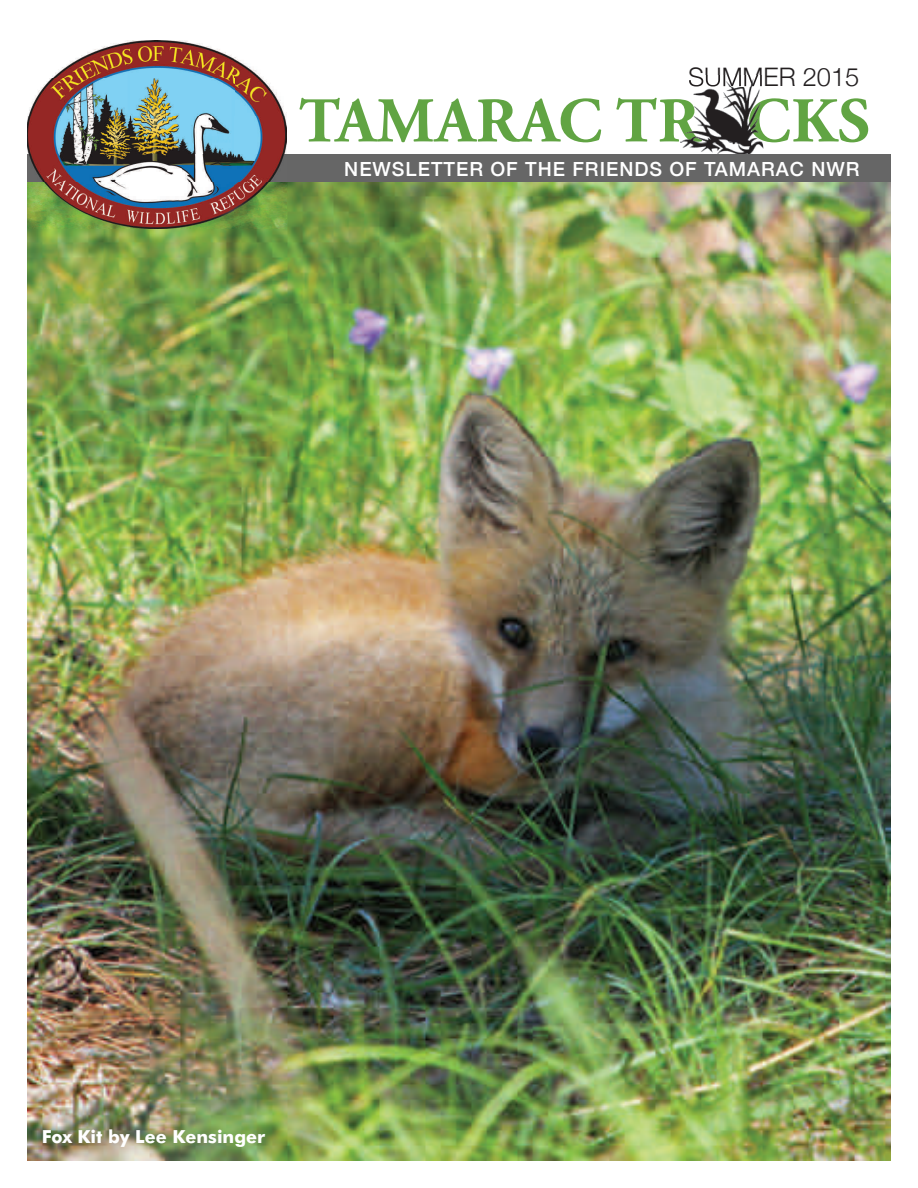
<style>
.page{position:relative;width:918px;height:1188px;background:#fff}
.page>*{position:absolute;margin:0;border:0;box-sizing:border-box;transform-origin:0 0}
.t1{font:700 63.6px "Adobe Garamond Pro";letter-spacing:.015em;color:#61a443}
.t2{font:300 25.5px "Helvetica Neue";color:#231f20}
.t3{font:500 19.5px "Helvetica Neue";letter-spacing:.05em;color:#fff}
.t4{font:700 18px "Futura BT";color:#fff}
</style>
<div class="page">
<img style="left:27px;top:181px;width:864px;height:980px">
<div style="left:27px;top:154px;width:864px;height:27px;background:#666"></div>
<img style="left:27px;top:41px;width:260px;height:188px">
<img style="left:681px;top:87px;width:82px;height:67px">
<img style="left:689px;top:75px;width:73px;height:12px">
<img style="left:681px;top:98px;width:82px;height:44px">
<h2 class="t2" style="left:688px;top:61px;width:173px">SUMMER 2015</h2>
<h1 class="t1" style="left:299px;top:84px;width:573px">TAMARAC TR CKS</h1>
<p class="t3" style="left:344px;top:157px;width:517px">NEWSLETTER OF THE FRIENDS OF TAMARAC NWR</p>
<p class="t4" style="left:42px;top:1126px;width:225px">Fox Kit by Lee Kensinger</p>
</div>
